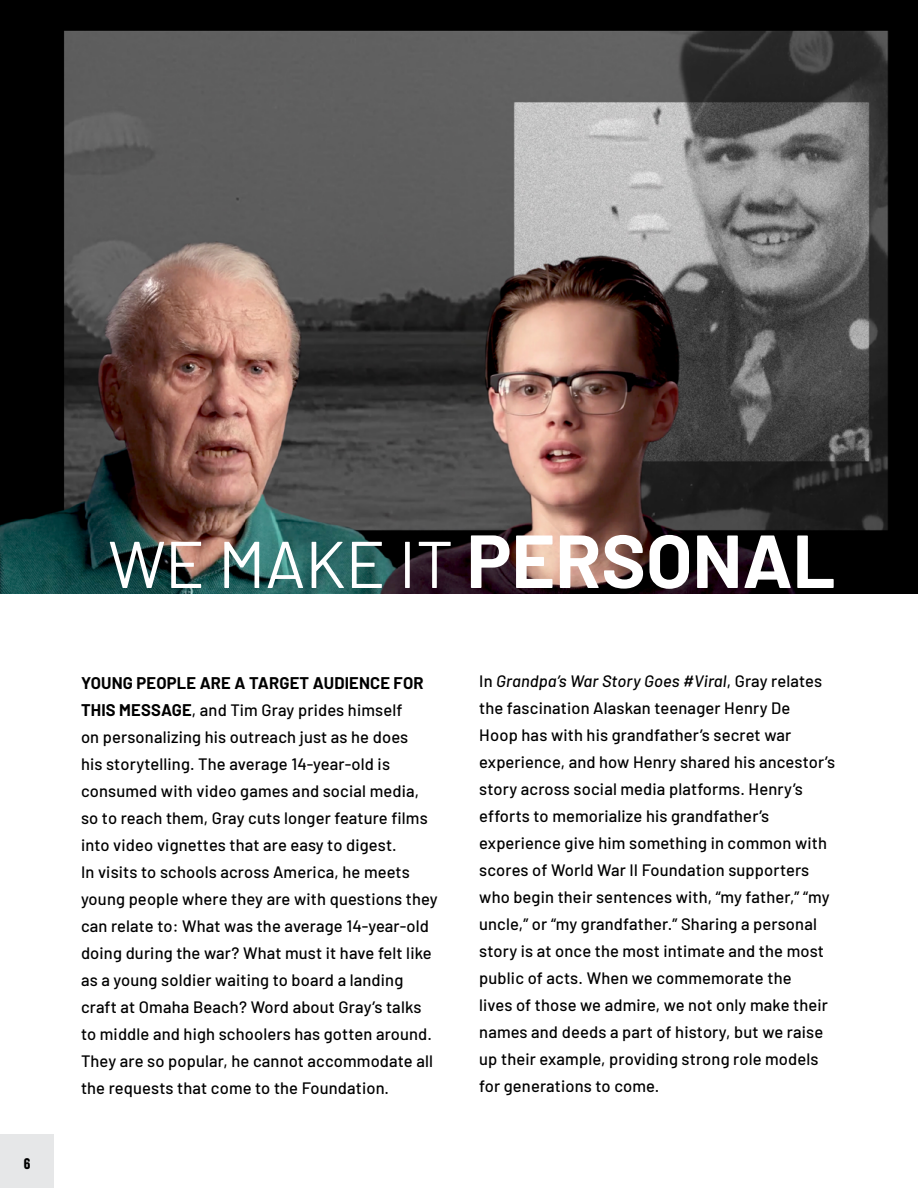
<style>
.page{position:relative;width:918px;height:1188px;background:#fff}
.page>*{position:absolute;margin:0;border:0;box-sizing:border-box;transform-origin:0 0}
.t1{font:66px "Barlow";color:#fff}
.t2{font:500 16.5px/27px "Barlow";letter-spacing:.01em;color:#000}
.t3{font:700 15px "Barlow Condensed";color:#000}
.s1{font-weight:700;font-size:75px}
.s2{font-weight:700}
.s3{font-style:italic}
</style>
<div class="page">
<img style="left:0;top:0;width:918px;height:594px">
<div style="left:0;top:1134px;width:54px;height:54px;background:#e6e7e8"></div>
<p class="t3" style="left:24px;top:1152px;width:8px">6</p>
<h1 class="t1" style="left:108px;top:516px;width:729px">WE MAKE IT <span class="s1">PERSONAL</span></h1>
<p class="t2" style="left:81px;top:668px;width:358px"><span class="s2">YOUNG PEOPLE ARE A TARGET AUDIENCE FOR THIS MESSAGE</span>, and Tim Gray prides himself<br>on personalizing his outreach just as he does<br>his storytelling. The average 14-year-old is consumed with video games and social media, so to reach them, Gray cuts longer feature films into video vignettes that are easy to digest.<br>In visits to schools across America, he meets young people where they are with questions they can relate to: What was the average 14-year-old doing during the war? What must it have felt like as a young soldier waiting to board a landing craft at Omaha Beach? Word about Gray’s talks to middle and high schoolers has gotten around.<br>They are so popular, he cannot accommodate all the requests that come to the Foundation.</p>
<p class="t2" style="left:479px;top:666px;width:357px">In <span class="s3">Grandpa’s War Story Goes #Viral</span>, Gray relates the fascination Alaskan teenager Henry De<br>Hoop has with his grandfather’s secret war experience, and how Henry shared his ancestor’s story across social media platforms. Henry’s efforts to memorialize his grandfather’s experience give him something in common with scores of World War II Foundation supporters who begin their sentences with, “my father,” “my uncle,” or “my grandfather.” Sharing a personal story is at once the most intimate and the most public of acts. When we commemorate the<br>lives of those we admire, we not only make their names and deeds a part of history, but we raise up their example, providing strong role models for generations to come.</p>
</div>
